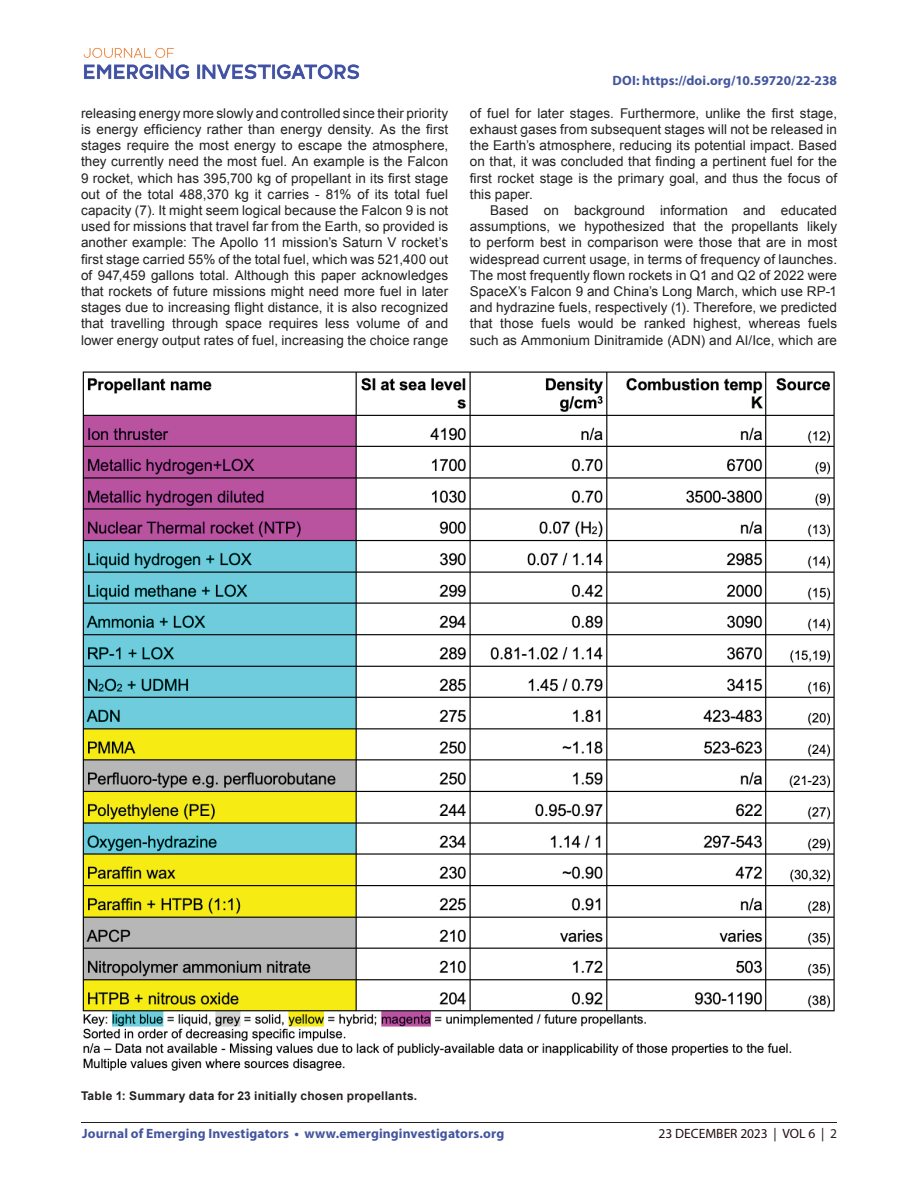
<style>
.page{position:relative;width:918px;height:1188px;background:#fff}
.page>*{position:absolute;margin:0;border:0;box-sizing:border-box;transform-origin:0 0}
.t1{font:13.5px/16.2px "Arial";letter-spacing:.005em;color:#231f20;text-align:justify}
.t2{font:700 13.5px "Myriad Pro";letter-spacing:.01em;color:#43559f}
.t3{font:13.5px "Myriad Pro";color:#230e10}
.t4{font:700 12px "Arial";letter-spacing:.015em;color:#231f20}
.s1{color:#231f20}
</style>
<div class="page">
<hr style="left:81px;top:1122px;width:756px;height:1px;background:#231f20">
<img style="left:83px;top:47px;width:277px;height:33px">
<img style="left:82px;top:371px;width:753px;height:700px">
<p class="t2" style="left:613px;top:72px;width:226px">DOI: https://doi.org/10.59720/22-238</p>
<p class="t1" style="left:81px;top:105px;width:369px">releasing energy more slowly and controlled since their priority is energy efficiency rather than energy density. As the first stages require the most energy to escape the atmosphere, they currently need the most fuel. An example is the Falcon 9 rocket, which has 395,700 kg of propellant in its first stage out of the total 488,370 kg it carries - 81% of its total fuel capacity (7). It might seem logical because the Falcon 9 is not used for missions that travel far from the Earth, so provided is another example: The Apollo 11 mission’s Saturn V rocket’s first stage carried 55% of the total fuel, which was 521,400 out of 947,459 gallons total. Although this paper acknowledges that rockets of future missions might need more fuel in later stages due to increasing flight distance, it is also recognized that travelling through space requires less volume of and lower energy output rates of fuel, increasing the choice range</p>
<p class="t1" style="left:470px;top:105px;width:369px">of fuel for later stages. Furthermore, unlike the first stage, exhaust gases from subsequent stages will not be released in the Earth’s atmosphere, reducing its potential impact. Based on that, it was concluded that finding a pertinent fuel for the first rocket stage is the primary goal, and thus the focus of this paper.</p>
<p class="t1" style="left:470px;top:202px;width:369px;text-indent:20px">Based on background information and educated assumptions, we hypothesized that the propellants likely to perform best in comparison were those that are in most widespread current usage, in terms of frequency of launches.<br>The most frequently flown rockets in Q1 and Q2 of 2022 were SpaceX’s Falcon 9 and China’s Long March, which use RP-1 and hydrazine fuels, respectively (1). Therefore, we predicted that those fuels would be ranked highest, whereas fuels such as Ammonium Dinitramide (ADN) and Al/Ice, which are</p>
<p class="t4" style="left:81px;top:1088px;width:338px">Table 1: Summary data for 23 initially chosen propellants.</p>
<p class="t2" style="left:82px;top:1125px;width:424px">Journal of Emerging Investigators • www.emerginginvestigators.org</p>
<p class="t3" style="left:659px;top:1125px;width:180px">23 DECEMBER 2023 | VOL 6 | <span class="s1">2</span></p>
</div>
